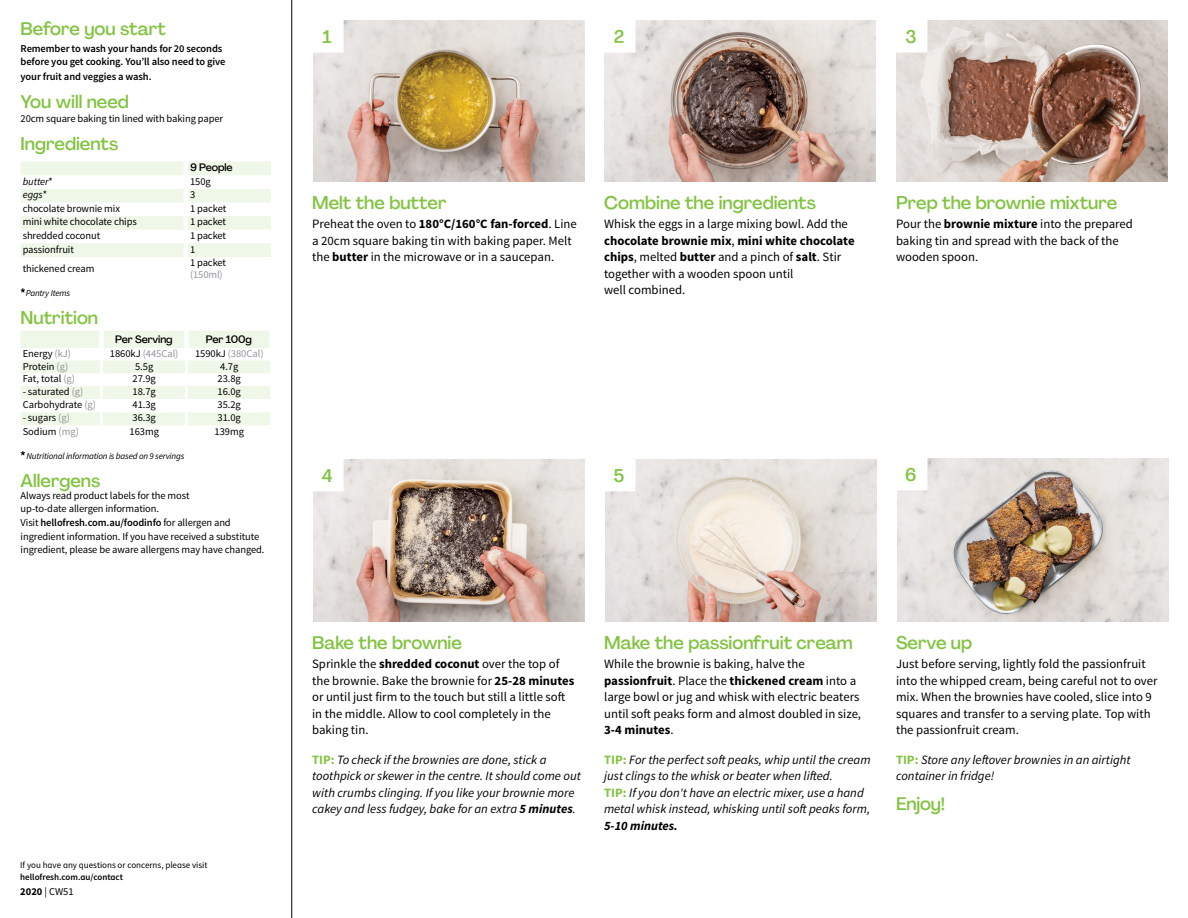
<style>
.page{position:relative;width:1188px;height:918px;background:#fff}
.page>*{position:absolute;margin:0;border:0;box-sizing:border-box;transform-origin:0 0}
.t1{font:500 18px "Agrandir";color:#82c341}
.t2{font:12.75px/16.5px "Source Sans Pro";color:#000}
.t3{font:italic 12.75px/16.5px "Source Sans Pro";color:#000}
.t4{font:italic 700 12.75px "Source Sans Pro";color:#000}
.t5{font:10.5px/13.6px "Source Sans Pro";letter-spacing:-.01em;color:#000}
.t6{font:600 10.5px/13.5px "Source Sans Pro";letter-spacing:-.01em;color:#000}
.t7{font:10.5px "Source Sans Pro";letter-spacing:-.005em;color:#939598}
.t8{font:500 10.5px "Agrandir";letter-spacing:-.01em;color:#000}
.t9{font:italic 10.5px "Source Sans Pro";letter-spacing:-.01em;color:#000}
.t10{font:italic 9px "Source Sans Pro";letter-spacing:-.02em;color:#000}
.t11{font:9px "Source Sans Pro";color:#000}
.t12{font:600 9px "Source Sans Pro";color:#000}
.s1{font-style:normal}
.s2{color:#939598}
.s3{color:#000}
.s4{font-weight:600}
.s5{font-weight:700}
.s6{font-weight:700;font-style:normal;color:#82c341}
</style>
<div class="page">
<hr style="left:291px;top:0;width:1px;height:918px;background:#000">
<svg style="left:21px;top:161px;width:250px;height:96px"></svg>
<hr style="left:184px;top:161px;width:4px;height:14px;background:#fff">
<hr style="left:184px;top:175px;width:4px;height:14px;background:#fff">
<hr style="left:184px;top:189px;width:4px;height:14px;background:#fff">
<hr style="left:184px;top:203px;width:4px;height:13px;background:#fff">
<hr style="left:184px;top:216px;width:4px;height:14px;background:#fff">
<hr style="left:184px;top:230px;width:4px;height:13px;background:#fff">
<hr style="left:184px;top:243px;width:4px;height:14px;background:#fff">
<svg style="left:21px;top:288px;width:4px;height:5px"></svg>
<svg style="left:21px;top:331px;width:249px;height:94px"></svg>
<div style="left:269px;top:331px;width:5px;height:17px;background:#fff"></div>
<svg style="left:21px;top:451px;width:4px;height:4px"></svg>
<img style="left:897px;top:459px;width:272px;height:162px">
<img style="left:605px;top:459px;width:272px;height:162px">
<img style="left:313px;top:459px;width:272px;height:162px">
<img style="left:313px;top:21px;width:272px;height:161px">
<img style="left:604px;top:21px;width:272px;height:161px">
<div style="left:311px;top:20px;width:32px;height:32px;background:#fff"></div>
<div style="left:603px;top:20px;width:32px;height:32px;background:#fff"></div>
<img style="left:896px;top:21px;width:272px;height:161px">
<div style="left:895px;top:20px;width:32px;height:32px;background:#fff"></div>
<div style="left:311px;top:459px;width:32px;height:32px;background:#fff"></div>
<div style="left:603px;top:459px;width:32px;height:32px;background:#fff"></div>
<div style="left:895px;top:458px;width:32px;height:32px;background:#fff"></div>
<h1 class="t1" style="left:21px;top:18px;width:147px">Before you start</h1>
<p class="t6" style="left:21px;top:42px;width:206px">Remember to wash your hands for 20 seconds before you get cooking. You’ll also need to give</p>
<p class="t6" style="left:21px;top:70px;width:132px">your fruit and veggies a wash.</p>
<h1 class="t1" style="left:21px;top:91px;width:110px">You will need</h1>
<p class="t5" style="left:21px;top:112px;width:204px">20cm square baking tin lined with baking paper</p>
<h1 class="t1" style="left:21px;top:133px;width:99px">Ingredients</h1>
<p class="t8" style="left:190px;top:161px;width:44px">9 People</p>
<p class="t9" style="left:23px;top:175px;width:32px">butter<span class="s1">*</span></p>
<p class="t5" style="left:190px;top:175px;width:22px">150g</p>
<p class="t9" style="left:23px;top:188px;width:26px">eggs<span class="s1">*</span></p>
<p class="t5" style="left:190px;top:188px;width:7px">3</p>
<p class="t5" style="left:23px;top:202px;width:99px">chocolate brownie mix</p>
<p class="t5" style="left:190px;top:202px;width:38px">1 packet</p>
<p class="t5" style="left:23px;top:215px;width:116px">mini white chocolate chips</p>
<p class="t5" style="left:190px;top:215px;width:38px">1 packet</p>
<p class="t5" style="left:23px;top:229px;width:79px">shredded coconut</p>
<p class="t5" style="left:190px;top:229px;width:38px">1 packet</p>
<p class="t5" style="left:23px;top:243px;width:53px">passionfruit</p>
<p class="t5" style="left:190px;top:243px;width:7px">1</p>
<p class="t5" style="left:23px;top:262px;width:73px">thickened cream</p>
<p class="t5" style="left:190px;top:256px;width:38px">1 packet</p>
<p class="t7" style="left:190px;top:268px;width:34px">(150ml)</p>
<p class="t10" style="left:26px;top:287px;width:46px">Pantry Items</p>
<h1 class="t1" style="left:21px;top:306px;width:79px">Nutrition</h1>
<p class="t8" style="left:115px;top:332px;width:59px">Per Serving</p>
<p class="t8" style="left:206px;top:332px;width:48px">Per 100g</p>
<p class="t5" style="left:23px;top:347px;width:50px">Energy <span class="s2">(kJ)</span></p>
<p class="t7" style="left:110px;top:347px;width:70px"><span class="s3">1860kJ</span> (445Cal)</p>
<p class="t7" style="left:195px;top:347px;width:70px"><span class="s3">1590kJ</span> (380Cal)</p>
<p class="t5" style="left:23px;top:359px;width:47px">Protein <span class="s2">(g)</span></p>
<p class="t5" style="left:135px;top:359px;width:20px">5.5g</p>
<p class="t5" style="left:220px;top:359px;width:20px">4.7g</p>
<p class="t5" style="left:23px;top:372px;width:54px">Fat, total <span class="s2">(g)</span></p>
<p class="t5" style="left:133px;top:372px;width:25px">27.9g</p>
<p class="t5" style="left:218px;top:372px;width:25px">23.8g</p>
<p class="t5" style="left:23px;top:385px;width:62px">- saturated <span class="s2">(g)</span></p>
<p class="t5" style="left:133px;top:385px;width:25px">18.7g</p>
<p class="t5" style="left:218px;top:385px;width:25px">16.0g</p>
<p class="t5" style="left:23px;top:398px;width:75px">Carbohydrate <span class="s2">(g)</span></p>
<p class="t5" style="left:133px;top:398px;width:25px">41.3g</p>
<p class="t5" style="left:218px;top:398px;width:25px">35.2g</p>
<p class="t5" style="left:23px;top:411px;width:49px">- sugars <span class="s2">(g)</span></p>
<p class="t5" style="left:133px;top:411px;width:25px">36.3g</p>
<p class="t5" style="left:218px;top:411px;width:25px">31.0g</p>
<p class="t5" style="left:23px;top:424px;width:58px">Sodium <span class="s2">(mg)</span></p>
<p class="t5" style="left:130px;top:424px;width:31px">163mg</p>
<p class="t5" style="left:215px;top:424px;width:31px">139mg</p>
<p class="t10" style="left:26px;top:450px;width:159px">Nutritional information is based on 9 servings</p>
<h1 class="t1" style="left:21px;top:469px;width:81px">Allergens</h1>
<p class="t5" style="left:21px;top:488px;width:245px">Always read product labels for the most<br>up-to-date allergen information.<br>Visit <span class="s4">hellofresh.com.au/foodinfo</span> for allergen and ingredient information. If you have received a substitute ingredient, please be aware allergens may have changed.</p>
<p class="t11" style="left:20px;top:859px;width:189px">If you have any questions or concerns, please visit</p>
<p class="t12" style="left:20px;top:871px;width:104px">hellofresh.com.au/contact</p>
<p class="t5" style="left:20px;top:885px;width:55px"><span class="s5">2020</span> | CW51</p>
<h1 class="t1" style="left:323px;top:25px;width:11px">1</h1>
<h1 class="t1" style="left:614px;top:25px;width:12px">2</h1>
<h1 class="t1" style="left:905px;top:25px;width:13px">3</h1>
<h1 class="t1" style="left:312px;top:191px;width:136px">Melt the butter</h1>
<p class="t2" style="left:312px;top:216px;width:266px">Preheat the oven to <span class="s5">180°C/160°C fan-forced</span>. Line a 20cm square baking tin with baking paper. Melt the <span class="s5">butter</span> in the microwave or in a saucepan.</p>
<h1 class="t1" style="left:604px;top:191px;width:213px">Combine the ingredients</h1>
<p class="t2" style="left:604px;top:216px;width:252px">Whisk the eggs in a large mixing bowl. Add the <span class="s5">chocolate brownie mix</span>, <span class="s5">mini white chocolate chips</span>, melted <span class="s5">butter</span> and a pinch of <span class="s5">salt</span>. Stir together with a wooden spoon until<br>well combined.</p>
<h1 class="t1" style="left:896px;top:191px;width:223px">Prep the brownie mixture</h1>
<p class="t2" style="left:896px;top:216px;width:238px">Pour the <span class="s5">brownie mixture</span> into the prepared baking tin and spread with the back of the wooden spoon.</p>
<h1 class="t1" style="left:322px;top:464px;width:12px">4</h1>
<h1 class="t1" style="left:614px;top:464px;width:12px">5</h1>
<h1 class="t1" style="left:905px;top:463px;width:13px">6</h1>
<h1 class="t1" style="left:312px;top:632px;width:151px">Bake the brownie</h1>
<p class="t2" style="left:312px;top:656px;width:264px">Sprinkle the <span class="s5">shredded coconut</span> over the top of the brownie. Bake the brownie for <span class="s5">25-28 minutes </span>or until just firm to the touch but still a little soft in the middle. Allow to cool completely in the baking tin.</p>
<p class="t3" style="left:312px;top:751px;width:270px"><span class="s6">TIP:</span> To check if the brownies are done, stick a toothpick or skewer in the centre. It should come out with crumbs clinging. If you like your brownie more cakey and less fudgey, bake for an extra <span class="s5">5 minutes</span>.</p>
<h1 class="t1" style="left:604px;top:632px;width:250px">Make the passionfruit cream</h1>
<p class="t2" style="left:604px;top:656px;width:259px">While the brownie is baking, halve the <span class="s5">passionfruit</span>. Place the <span class="s5">thickened cream</span> into a large bowl or jug and whisk with electric beaters until soft peaks form and almost doubled in size, <span class="s5">3-4 minutes</span>.</p>
<p class="t3" style="left:604px;top:751px;width:268px"><span class="s6">TIP:</span> For the perfect soft peaks, whip until the cream just clings to the whisk or beater when lifted.<br><span class="s6">TIP:</span> If you don't have an electric mixer, use a hand metal whisk instead, whisking until soft peaks form,</p>
<p class="t4" style="left:604px;top:817px;width:75px">5-10 minutes.</p>
<h1 class="t1" style="left:896px;top:632px;width:78px">Serve up</h1>
<p class="t2" style="left:896px;top:656px;width:263px">Just before serving, lightly fold the passionfruit into the whipped cream, being careful not to over mix. When the brownies have cooled, slice into 9 squares and transfer to a serving plate. Top with the passionfruit cream.</p>
<p class="t3" style="left:896px;top:751px;width:236px"><span class="s6">TIP:</span> Store any leftover brownies in an airtight container in fridge!</p>
<h1 class="t1" style="left:896px;top:793px;width:51px">Enjoy!</h1>
</div>
